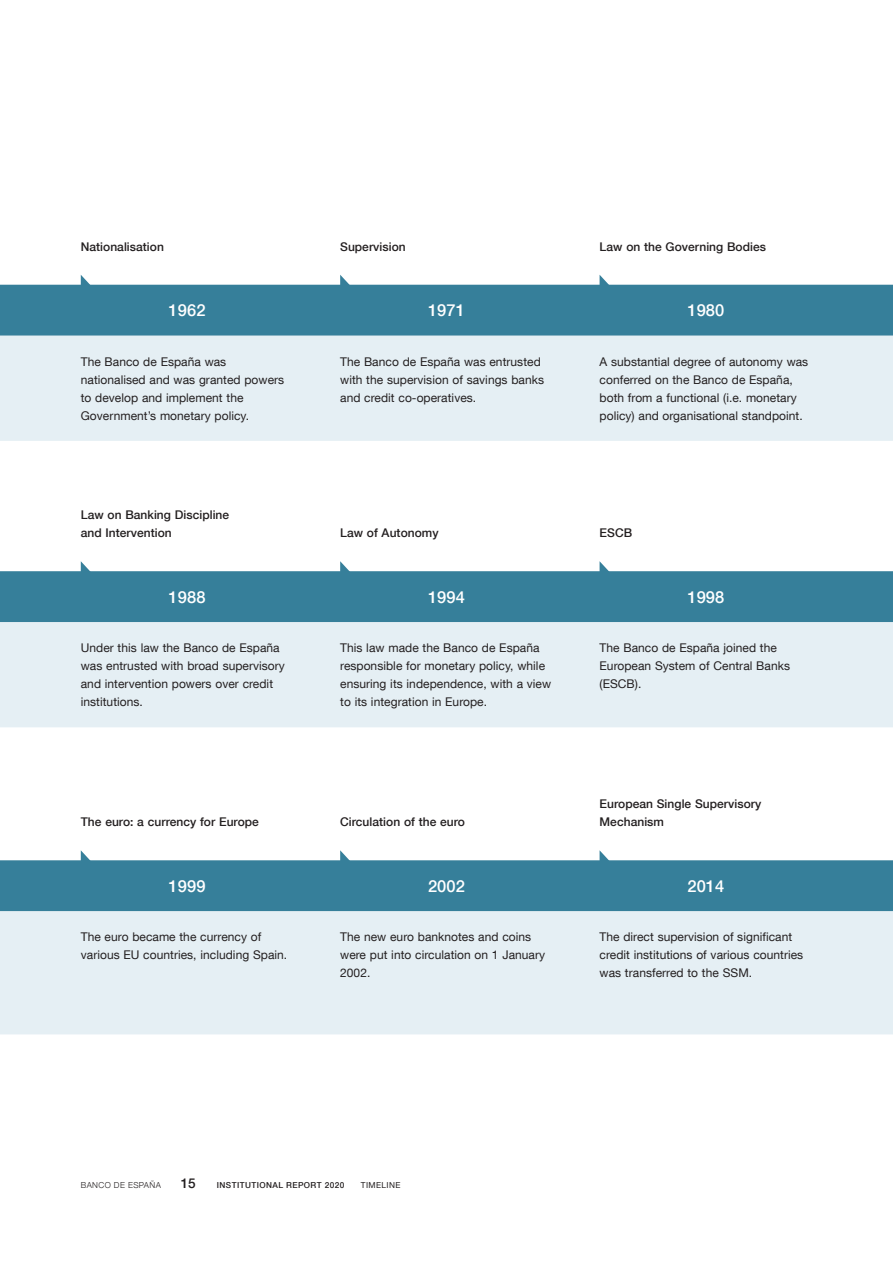
<style>
.page{position:relative;width:893px;height:1263px;background:#fff}
.page>*{position:absolute;margin:0;border:0;box-sizing:border-box;transform-origin:0 0}
.t1{font:500 16.5px "Bd E Neue Helvetica";letter-spacing:.005em;color:#fff}
.t2{font:500 13.5px "Bd E Neue Helvetica";color:#231f20}
.t3{font:12px/18px "Bd E Neue Helvetica";letter-spacing:.005em;color:#231f20}
.t4{font:500 12px/18px "Bd E Neue Helvetica";letter-spacing:.005em;color:#231f20}
.t5{font:500 8.25px "Bd E Neue Helvetica";letter-spacing:.05em;color:#231f20}
.t6{font:300 8.25px "Bd E Neue Helvetica";letter-spacing:.05em;color:#231f20}
.t7{font:8.25px "Bd E Neue Helvetica";letter-spacing:.05em;color:#231f20}
</style>
<div class="page">
<div style="left:0;top:285px;width:893px;height:51px;background:#367f9a"></div>
<div style="left:0;top:336px;width:893px;height:105px;background:#e5eff4"></div>
<div style="left:0;top:571px;width:893px;height:51px;background:#367f9a"></div>
<div style="left:0;top:622px;width:893px;height:105px;background:#e5eff4"></div>
<div style="left:0;top:860px;width:893px;height:51px;background:#367f9a"></div>
<div style="left:0;top:911px;width:893px;height:123px;background:#e5eff4"></div>
<svg style="left:81px;top:275px;width:13px;height:13px"></svg>
<svg style="left:340px;top:275px;width:13px;height:13px"></svg>
<svg style="left:600px;top:275px;width:12px;height:13px"></svg>
<svg style="left:81px;top:561px;width:13px;height:14px"></svg>
<svg style="left:340px;top:561px;width:13px;height:14px"></svg>
<svg style="left:600px;top:561px;width:12px;height:14px"></svg>
<svg style="left:81px;top:850px;width:13px;height:14px"></svg>
<svg style="left:340px;top:850px;width:13px;height:14px"></svg>
<svg style="left:600px;top:851px;width:12px;height:13px"></svg>
<p class="t4" style="left:81px;top:237px;width:85px">Nationalisation</p>
<p class="t4" style="left:340px;top:237px;width:67px">Supervision</p>
<p class="t4" style="left:600px;top:237px;width:168px">Law on the Governing Bodies</p>
<h1 class="t1" style="left:169px;top:300px;width:38px">1962</h1>
<h1 class="t1" style="left:428px;top:300px;width:38px">1971</h1>
<h1 class="t1" style="left:687px;top:300px;width:38px">1980</h1>
<p class="t3" style="left:81px;top:352px;width:205px">The Banco de España was nationalised and was granted powers to develop and implement the<br>Government’s monetary policy.</p>
<p class="t3" style="left:340px;top:352px;width:205px">The Banco de España was entrusted with the supervision of savings banks and credit co-operatives.</p>
<p class="t3" style="left:600px;top:352px;width:210px">A substantial degree of autonomy was conferred on the Banco de España, both from a functional (i.e. monetary policy) and organisational standpoint.</p>
<p class="t4" style="left:81px;top:506px;width:150px">Law on Banking Discipline and Intervention</p>
<p class="t4" style="left:340px;top:524px;width:100px">Law of Autonomy</p>
<p class="t4" style="left:600px;top:524px;width:34px">ESCB</p>
<h1 class="t1" style="left:169px;top:587px;width:38px">1988</h1>
<h1 class="t1" style="left:428px;top:587px;width:38px">1994</h1>
<h1 class="t1" style="left:687px;top:587px;width:38px">1998</h1>
<p class="t3" style="left:81px;top:638px;width:206px">Under this law the Banco de España was entrusted with broad supervisory and intervention powers over credit institutions.</p>
<p class="t3" style="left:340px;top:638px;width:213px">This law made the Banco de España responsible for monetary policy, while ensuring its independence, with a view to its integration in Europe.</p>
<p class="t3" style="left:600px;top:638px;width:192px">The Banco de España joined the<br>European System of Central Banks (ESCB).</p>
<p class="t4" style="left:81px;top:813px;width:180px">The euro: a currency for Europe</p>
<p class="t4" style="left:340px;top:813px;width:126px">Circulation of the euro</p>
<p class="t4" style="left:600px;top:795px;width:163px">European Single Supervisory<br>Mechanism</p>
<h1 class="t1" style="left:169px;top:876px;width:38px">1999</h1>
<h1 class="t1" style="left:428px;top:876px;width:38px">2002</h1>
<h1 class="t1" style="left:687px;top:876px;width:38px">2014</h1>
<p class="t3" style="left:81px;top:927px;width:208px">The euro became the currency of various EU countries, including Spain.</p>
<p class="t3" style="left:340px;top:927px;width:206px">The new euro banknotes and coins were put into circulation on 1 January<br>2002.</p>
<p class="t3" style="left:600px;top:927px;width:205px">The direct supervision of significant credit institutions of various countries was transferred to the SSM.</p>
<p class="t6" style="left:81px;top:1180px;width:82px">BANCO DE ESPAÑA</p>
<p class="t2" style="left:181px;top:1175px;width:16px">15</p>
<p class="t5" style="left:217px;top:1180px;width:129px">INSTITUTIONAL REPORT 2020</p>
<p class="t7" style="left:361px;top:1180px;width:41px">TIMELINE</p>
</div>
